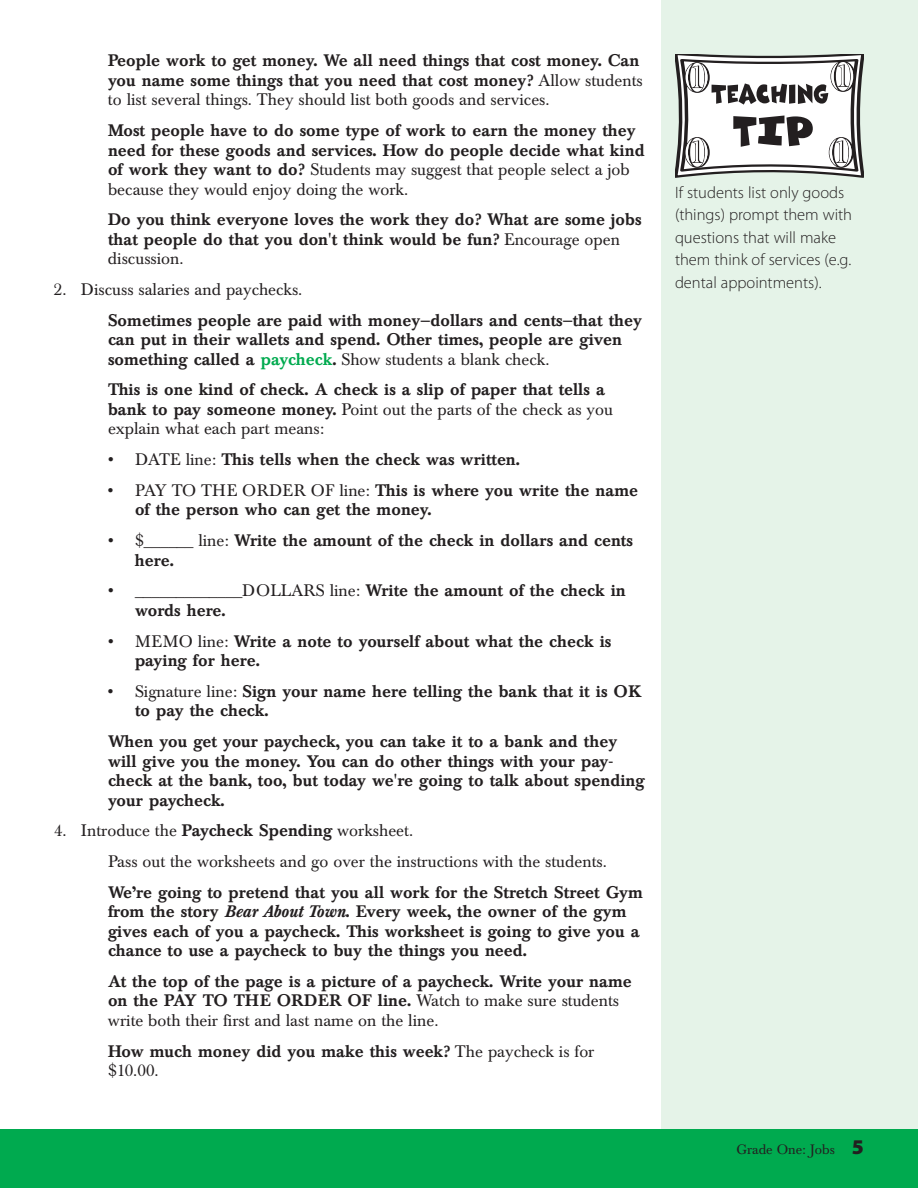
<style>
.page{position:relative;width:918px;height:1188px;background:#fff}
.page>*{position:absolute;margin:0;border:0;box-sizing:border-box;transform-origin:0 0}
.t1{font:500 16.5px/19.5px "Baskerville BE";color:#231f20}
.t2{font:16.5px/30.8px "Baskerville BE";color:#231f20}
.t3{font:300 16.5px/22.5px "Myriad Pro";color:#231f20}
.t4{font:13.5px "Baskerville BE";color:#231f20}
.s1{font-weight:400}
.s2{color:#00aa4f}
.s3{font-weight:500}
.s4{font-style:italic}
.s5{font-family:"Myriad Pro";font-weight:900;font-size:21px}
</style>
<div class="page">
<div style="left:662px;top:0;width:256px;height:1188px;background:#e5f3e8"></div>
<div style="left:0;top:1130px;width:918px;height:58px;background:#00aa4f"></div>
<svg style="left:675px;top:54px;width:189px;height:124px;background:#bdbdbc"></svg>
<p class="t1" style="left:108px;top:53px;width:536px">People work to get money. We all need things that cost money. Can you name some things that you need that cost money? <span class="s1">Allow students to list several things. They should list both goods and services.</span></p>
<p class="t1" style="left:108px;top:123px;width:538px">Most people have to do some type of work to earn the money they need for these goods and services. How do people decide what kind of work they want to do? <span class="s1">Students may suggest that people select a job because they would enjoy doing the work.</span></p>
<p class="t1" style="left:108px;top:212px;width:535px">Do you think everyone loves the work they do? What are some jobs that people do that you don't think would be fun? <span class="s1">Encourage open discussion.</span></p>
<p class="t2" style="left:54px;top:276px;width:250px">2. Discuss salaries and paychecks.</p>
<p class="t1" style="left:108px;top:312px;width:536px">Sometimes people are paid with money—dollars and cents—that they can put in their wallets and spend. Other times, people are given something called a <span class="s2">paycheck</span>. <span class="s1">Show students a blank check.</span></p>
<p class="t1" style="left:108px;top:382px;width:507px">This is one kind of check. A check is a slip of paper that tells a bank to pay someone money. <span class="s1">Point out the parts of the check as you explain what each part means:</span></p>
<p class="t1" style="left:108px;top:452px;width:414px">• <span class="s1">DATE line:</span> This tells when the check was written.</p>
<p class="t1" style="left:135px;top:483px;width:505px;text-indent:-27px">• <span class="s1">PAY TO THE ORDER OF line:</span> This is where you write the name of the person who can get the money.</p>
<p class="t1" style="left:135px;top:533px;width:500px;text-indent:-27px">• <span class="s1">$______ line:</span> Write the amount of the check in dollars and cents here.</p>
<p class="t1" style="left:135px;top:583px;width:492px;text-indent:-27px">• <span class="s1">_____________DOLLARS line:</span> Write the amount of the check in words here.</p>
<p class="t1" style="left:135px;top:633px;width:478px;text-indent:-27px">• <span class="s1">MEMO line:</span> Write a note to yourself about what the check is paying for here.</p>
<p class="t1" style="left:135px;top:684px;width:508px;text-indent:-27px">• <span class="s1">Signature line:</span> Sign your name here telling the bank that it is OK to pay the check.</p>
<p class="t1" style="left:108px;top:734px;width:538px">When you get your paycheck, you can take it to a bank and they will give you the money. You can do other things with your pay&shy;check at the bank, too, but today we're going to talk about spending your paycheck.</p>
<p class="t2" style="left:108px;top:817px;width:500px;text-indent:-54px">4. Introduce the <span class="s3">Paycheck Spending</span> worksheet.<br>Pass out the worksheets and go over the instructions with the students.</p>
<p class="t1" style="left:108px;top:884px;width:536px">We’re going to pretend that you all work for the Stretch Street Gym from the story <span class="s4">Bear About Town.</span> Every week, the owner of the gym gives each of you a paycheck. This worksheet is going to give you a chance to use a paycheck to buy the things you need.</p>
<p class="t1" style="left:108px;top:974px;width:525px">At the top of the page is a picture of a paycheck. Write your name on the PAY TO THE ORDER OF line. <span class="s1">Watch to make sure students write both their first and last name on the line.</span></p>
<p class="t1" style="left:108px;top:1043px;width:488px">How much money did you make this week? <span class="s1">The paycheck is for $10.00.</span></p>
<p class="t3" style="left:675px;top:182px;width:179px">If students list only goods (things) prompt them with questions that will make them think of services (e.g. dental appointments).</p>
<p class="t4" style="left:736px;top:1144px;width:129px">Grade One: Jobs <span class="s5">5</span></p>
</div>
